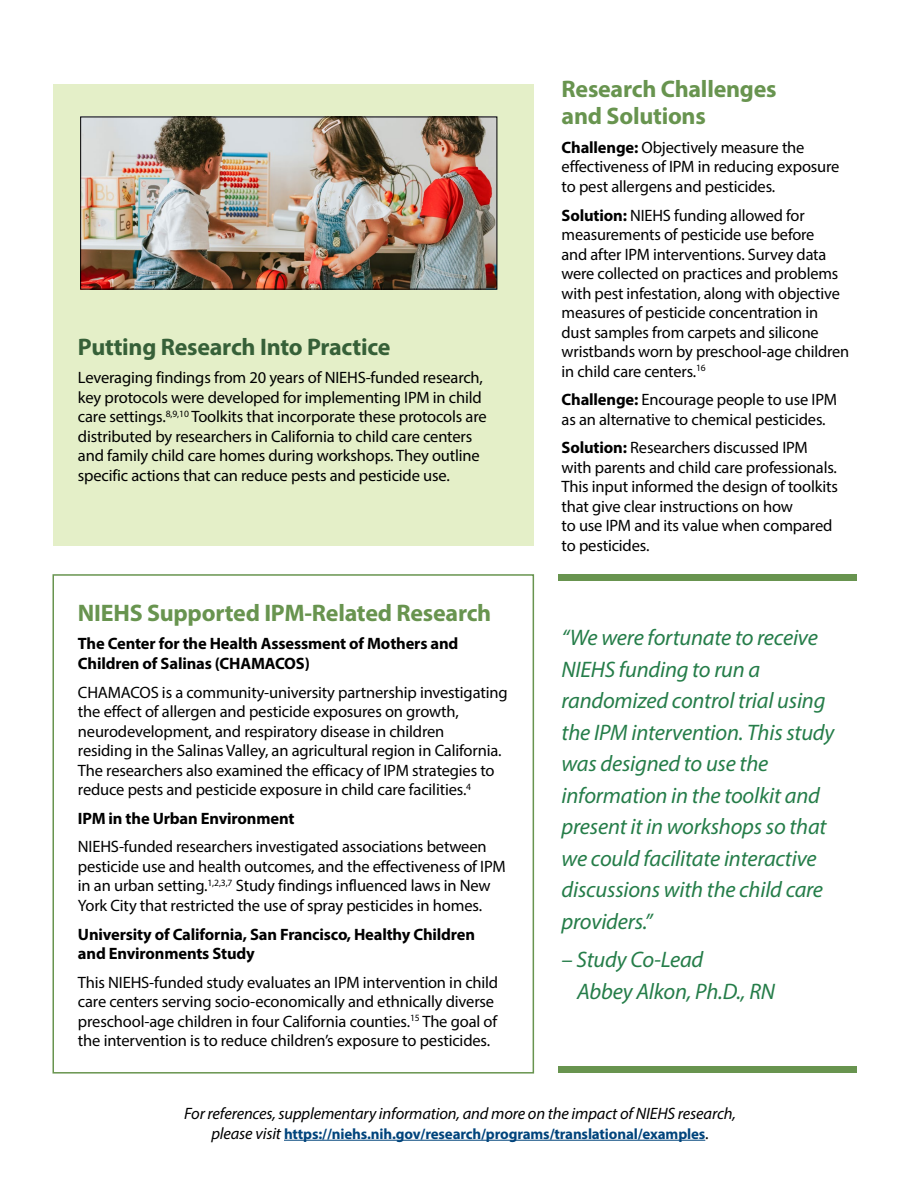
<style>
.page{position:relative;width:918px;height:1188px;background:#fff}
.page>*{position:absolute;margin:0;border:0;box-sizing:border-box;transform-origin:0 0}
.t1{font:700 24px/27px "Myriad Pro";letter-spacing:-.01em;color:#68944f}
.t2{font:700 24px "Myriad Pro";letter-spacing:-.01em;color:#366038}
.Paragraph_Style_1{font:italic 22.5px/31.5px "Myriad Pro";letter-spacing:-.01em;color:#257d49}
.t3{font:16.5px/19.5px "Myriad Pro";letter-spacing:-.01em;color:#000}
.t4{font:700 16.5px/19.5px "Myriad Pro";letter-spacing:-.01em;color:#000}
.t5{font:italic 16.5px "Myriad Pro";letter-spacing:-.01em;color:#000}
.t6{font:700 15px "Myriad Pro";letter-spacing:-.01em;color:#00447c}
.s1{font-weight:700}
.s2{font-weight:400;font-style:italic;font-size:16.5px;color:#000}
.s3{font-weight:400;font-size:16.5px;color:#000}
</style>
<div class="page">
<div style="left:52px;top:574px;width:482px;height:500px;border:2px solid #68944f"></div>
<div style="left:53px;top:84px;width:480px;height:461px;background:#e4efc8"></div>
<hr style="left:284px;top:1140px;width:421px;height:1px;background:#00447c">
<img style="left:82px;top:119px;width:413px;height:168px">
<div style="left:80px;top:117px;width:417px;height:172px;border:1px solid #000"></div>
<div style="left:558px;top:574px;width:299px;height:6px;background:#68944f"></div>
<div style="left:558px;top:1067px;width:299px;height:6px;background:#68944f"></div>
<p class="t2" style="left:78px;top:331px;width:314px">Putting Research Into Practice</p>
<p class="t3" style="left:78px;top:368px;width:410px">Leveraging findings from 20 years of NIEHS-funded research, key protocols were developed for implementing IPM in child care settings.<sup>8,9,10</sup> Toolkits that incorporate these protocols are distributed by researchers in California to child care centers and family child care homes during workshops. They outline specific actions that can reduce pests and pesticide use.</p>
<p class="t1" style="left:78px;top:598px;width:415px">NIEHS Supported IPM-Related Research</p>
<p class="t4" style="left:78px;top:633px;width:382px">The Center for the Health Assessment of Mothers and<br>Children of Salinas (CHAMACOS)</p>
<p class="t3" style="left:78px;top:682px;width:431px">CHAMACOS is a community-university partnership investigating the effect of allergen and pesticide exposures on growth, neurodevelopment, and respiratory disease in children<br>residing in the Salinas Valley, an agricultural region in California.<br>The researchers also examined the efficacy of IPM strategies to reduce pests and pesticide exposure in child care facilities.<sup>4</sup></p>
<p class="t4" style="left:78px;top:808px;width:218px">IPM in the Urban Environment</p>
<p class="t3" style="left:78px;top:837px;width:429px">NIEHS-funded researchers investigated associations between pesticide use and health outcomes, and the effectiveness of IPM in an urban setting.<sup>1,2,3,7</sup> Study findings influenced laws in New York City that restricted the use of spray pesticides in homes.</p>
<p class="t4" style="left:78px;top:924px;width:399px">University of California, San Francisco, Healthy Children and Environments Study</p>
<p class="t3" style="left:78px;top:972px;width:422px">This NIEHS-funded study evaluates an IPM intervention in child care centers serving socio-economically and ethnically diverse preschool-age children in four California counties.<sup>15</sup> The goal of the intervention is to reduce children’s exposure to pesticides.</p>
<p class="t1" style="left:562px;top:75px;width:217px">Research Challenges and Solutions</p>
<p class="t3" style="left:562px;top:137px;width:279px"><span class="s1">Challenge:</span> Objectively measure the effectiveness of IPM in reducing exposure to pest allergens and pesticides.</p>
<p class="t3" style="left:562px;top:205px;width:289px"><span class="s1">Solution:</span> NIEHS funding allowed for measurements of pesticide use before<br>and after IPM interventions. Survey data were collected on practices and problems with pest infestation, along with objective measures of pesticide concentration in dust samples from carpets and silicone wristbands worn by preschool-age children in child care centers.<sup>16</sup></p>
<p class="t3" style="left:562px;top:390px;width:277px"><span class="s1">Challenge:</span> Encourage people to use IPM as an alternative to chemical pesticides.</p>
<p class="t3" style="left:562px;top:438px;width:278px"><span class="s1">Solution:</span> Researchers discussed IPM with parents and child care professionals.<br>This input informed the design of toolkits that give clear instructions on how<br>to use IPM and its value when compared to pesticides.</p>
<p class="Paragraph_Style_1" style="left:562px;top:622px;width:274px">“We were fortunate to receive<br>NIEHS funding to run a randomized control trial using the IPM intervention. This study was designed to use the information in the toolkit and present it in workshops so that we could facilitate interactive discussions with the child care providers.”</p>
<p class="Paragraph_Style_1" style="left:577px;top:944px;width:200px;text-indent:-15px">– Study Co-Lead<br>Abbey Alkon, Ph.D., RN</p>
<p class="t5" style="left:184px;top:1104px;width:553px">For references, supplementary information, and more on the impact of NIEHS research,</p>
<p class="t6" style="left:211px;top:1124px;width:499px"><span class="s2">please visit</span> https://niehs.nih.gov/research/programs/translational/examples<span class="s3">.</span></p>
</div>
